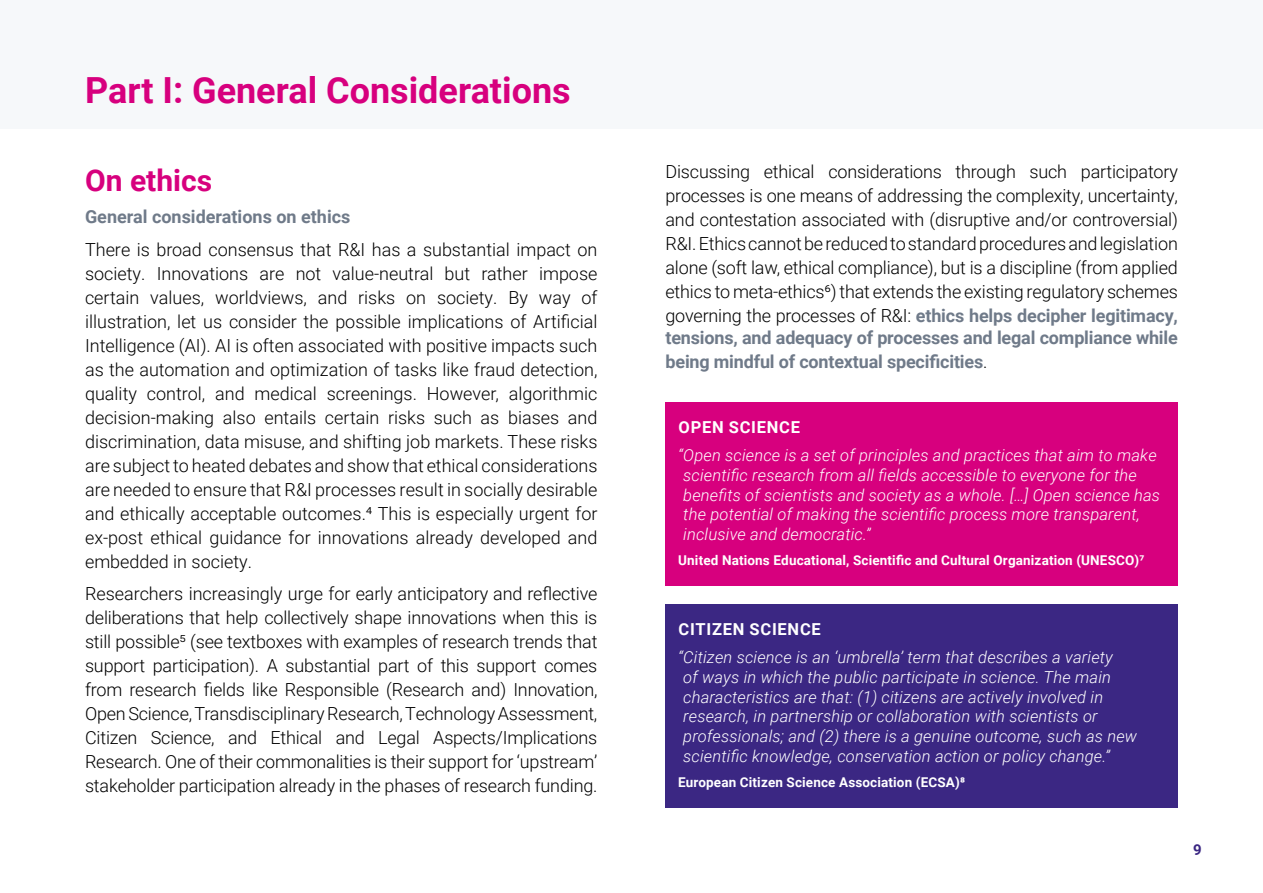
<style>
.page{position:relative;width:1263px;height:893px;background:#fff}
.page>*{position:absolute;margin:0;border:0;box-sizing:border-box;transform-origin:0 0}
.t1{font:700 36px "Roboto";color:#d7007e}
.t2{font:700 30px "Roboto";color:#d7007e}
.t3{font:300 18px/24px "Roboto";letter-spacing:-.01em;color:#000;text-align:justify}
.t4{font:700 18px/24px "Roboto";letter-spacing:-.01em;color:#6f7a89}
.t5{font:italic 300 16.5px/19.8px "Roboto";letter-spacing:.01em;color:#fff}
.t6{font:700 16.5px "Roboto";letter-spacing:.045em;color:#fff}
.t7{font:700 15px "Roboto";color:#3b2783}
.t8{font:700 13.5px "Roboto";letter-spacing:.01em;color:#fff}
.s1{font-weight:700;color:#6f7a89}
.s2{font-weight:300;color:#000}
</style>
<div class="page">
<div style="left:0;top:0;width:1263px;height:128px;background:#f6f8fa"></div>
<div style="left:665px;top:403px;width:513px;height:183px;background:#d7007e"></div>
<div style="left:665px;top:605px;width:513px;height:203px;background:#3b2783"></div>
<p class="t1" style="left:85px;top:65px;width:487px">Part I: General Considerations</p>
<p class="t2" style="left:85px;top:159px;width:129px">On ethics</p>
<p class="t4" style="left:85px;top:204px;width:267px">General considerations on ethics</p>
<p class="t3" style="left:85px;top:237px;width:514px">There is broad consensus that R&amp;I has a substantial impact on society. Innovations are not value-neutral but rather impose certain values, worldviews, and risks on society. By way of illustration, let us consider the possible implications of Artificial Intelligence (AI). AI is often associated with positive impacts such as the automation and optimization of tasks like fraud detection, quality control, and medical screenings. However, algorithmic decision-making also entails certain risks such as biases and discrimination, data misuse, and shifting job markets. These risks are subject to heated debates and show that ethical considerations are needed to ensure that R&amp;I processes result in socially desirable and ethically acceptable outcomes.4 This is especially urgent for ex-post ethical guidance for innovations already developed and embedded in society.</p>
<p class="t3" style="left:85px;top:581px;width:514px">Researchers increasingly urge for early anticipatory and reflective deliberations that help collectively shape innovations when this is still possible5 (see textboxes with examples of research trends that support participation). A substantial part of this support comes from research fields like Responsible (Research and) Innovation, Open Science, Transdisciplinary Research, Technology Assessment, Citizen Science, and Ethical and Legal Aspects/Implications Research. One of their commonalities is their support for ‘upstream’ stakeholder participation already in the phases of research funding.</p>
<p class="t3" style="left:665px;top:159px;width:514px">Discussing ethical considerations through such participatory processes is one means of addressing the complexity, uncertainty, and contestation associated with (disruptive and/or controversial)<br>R&amp;I. Ethics cannot be reduced to standard procedures and legislation alone (soft law, ethical compliance), but is a discipline (from applied ethics to meta-ethics6) that extends the existing regulatory schemes governing the processes of R&amp;I: <span class="s1">ethics helps decipher legitimacy,</span></p>
<p class="t4" style="left:665px;top:325px;width:514px">tensions, and adequacy of processes and legal compliance while being mindful of contextual specificities<span class="s2">.</span></p>
<p class="t6" style="left:678px;top:415px;width:123px">OPEN SCIENCE</p>
<p class="t5" style="left:683px;top:445px;width:478px;text-indent:-5px">“Open science is a set of principles and practices that aim to make scientific research from all fields accessible to everyone for the benefits of scientists and society as a whole. […] Open science has the potential of making the scientific process more transparent, inclusive and democratic.”</p>
<p class="t8" style="left:678px;top:551px;width:468px">United Nations Educational, Scientific and Cultural Organization (UNESCO)7</p>
<p class="t6" style="left:678px;top:617px;width:144px">CITIZEN SCIENCE</p>
<p class="t5" style="left:683px;top:647px;width:455px;text-indent:-5px">“Citizen science is an ‘umbrella’ term that describes a variety<br>of ways in which the public participate in science. The main characteristics are that: (1) citizens are actively involved in research, in partnership or collaboration with scientists or professionals; and (2) there is a genuine outcome, such as new scientific knowledge, conservation action or policy change.”</p>
<p class="t8" style="left:678px;top:772px;width:288px">European Citizen Science Association (ECSA)8</p>
<p class="t7" style="left:1193px;top:839px;width:10px">9</p>
</div>
